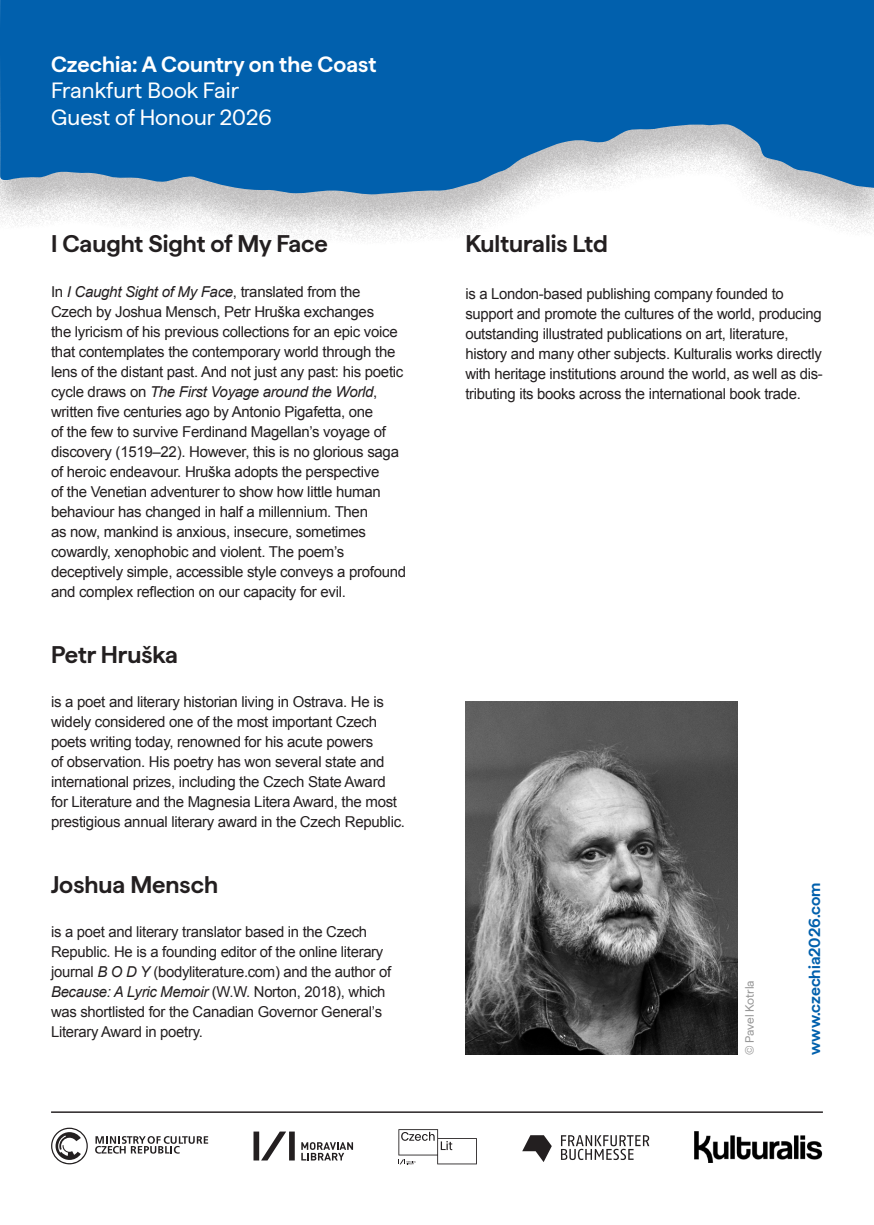
<style>
.page{position:relative;width:874px;height:1225px;background:#fff}
.page>*{position:absolute;margin:0;border:0;box-sizing:border-box;transform-origin:0 0}
.Body_Text{font:600 24px "Matter";color:#231f20}
.t1{font:22px/26.4px "Matter";letter-spacing:.005em;color:#fff}
.t2{font:600 22px "Matter";letter-spacing:.005em;color:#fff}
.Body_Text-2{font:600 16px "Matter";color:#0160ad}
.t3{font:15px/20px "Arial";letter-spacing:-.02em;color:#231f20}
.Body_Text-3{font:12px "Matter";letter-spacing:-.01em;color:#969696}
.s1{font-style:italic}
</style>
<div class="page">
<div style="left:0;top:0;width:873px;height:246px;background:#231f20;opacity:.3"></div>
<svg style="left:0;top:0;width:873px;height:196px;background:#1f70b3"></svg>
<hr style="left:51px;top:1111px;width:771px;height:1px;background:#231f20">
<svg style="left:95px;top:1136px;width:113px;height:17px"></svg>
<svg style="left:51px;top:1127px;width:37px;height:37px"></svg>
<svg style="left:253px;top:1131px;width:41px;height:29px"></svg>
<svg style="left:301px;top:1142px;width:52px;height:18px"></svg>
<svg style="left:398px;top:1129px;width:78px;height:35px"></svg>
<svg style="left:561px;top:1135px;width:88px;height:25px"></svg>
<svg style="left:522px;top:1135px;width:29px;height:27px"></svg>
<img style="left:465px;top:702px;width:272px;height:352px">
<img style="left:694px;top:1131px;width:128px;height:31px">
<p class="t2" style="left:51px;top:48px;width:326px">Czechia: A Country on the Coast</p>
<p class="t1" style="left:51px;top:76px;width:222px">Frankfurt Book Fair<br>Guest of Honour 2026</p>
<p class="Body_Text" style="left:51px;top:226px;width:278px">I Caught Sight of My Face</p>
<p class="t3" style="left:51px;top:281px;width:356px">In <span class="s1">I Caught Sight of My Face</span>, translated from the<br>Czech by Joshua Mensch, Petr Hruška exchanges<br>the lyricism of his previous collections for an epic voice that contemplates the contemporary world through the lens of the distant past. And not just any past: his poetic cycle draws on <span class="s1">The First Voyage around the World</span>, written five centuries ago by Antonio Pigafetta, one<br>of the few to survive Ferdinand Magellan’s voyage of discovery (1519–22). However, this is no glorious saga of heroic endeavour. Hruška adopts the perspective<br>of the Venetian adventurer to show how little human behaviour has changed in half a millennium. Then<br>as now, mankind is anxious, insecure, sometimes cowardly, xenophobic and violent. The poem’s deceptively simple, accessible style conveys a profound and complex reflection on our capacity for evil.</p>
<p class="Body_Text" style="left:51px;top:636px;width:128px">Petr Hruška</p>
<p class="t3" style="left:51px;top:691px;width:355px">is a poet and literary historian living in Ostrava. He is widely considered one of the most important Czech poets writing today, renowned for his acute powers<br>of observation. His poetry has won several state and international prizes, including the Czech State Award for Literature and the Magnesia Litera Award, the most prestigious annual literary award in the Czech Republic.</p>
<p class="Body_Text" style="left:51px;top:866px;width:168px">Joshua Mensch</p>
<p class="t3" style="left:51px;top:921px;width:341px">is a poet and literary translator based in the Czech Republic. He is a founding editor of the online literary journal <span class="s1">B O D Y</span> (bodyliterature.com) and the author of <span class="s1">Because: A Lyric Memoir</span> (W.W. Norton, 2018), which was shortlisted for the Canadian Governor General’s Literary Award in poetry.</p>
<p class="Body_Text" style="left:465px;top:226px;width:144px">Kulturalis Ltd</p>
<p class="t3" style="left:465px;top:284px;width:359px">is a London-based publishing company founded to support and promote the cultures of the world, producing outstanding illustrated publications on art, literature, history and many other subjects. Kulturalis works directly with heritage institutions around the world, as well as dis&shy;tributing its books across the international book trade.</p>
<p class="Body_Text-3" style="left:740px;top:1054px;width:76px;rotate:-90deg">© Pavel Kotrla</p>
<p class="Body_Text-2" style="left:801px;top:1054px;width:174px;rotate:-90deg">www.czechia2026.com</p>
</div>
